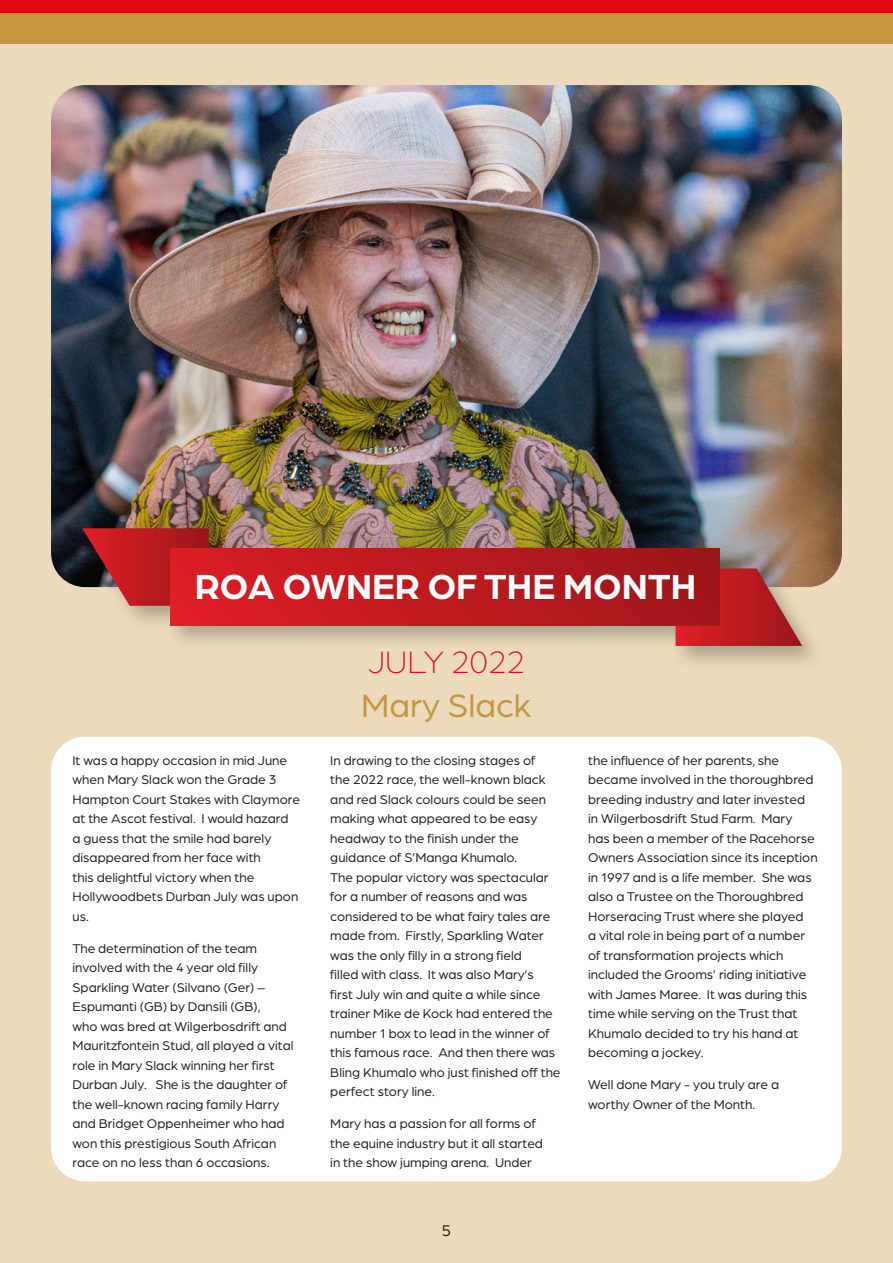
<style>
.page{position:relative;width:893px;height:1263px;background:#fff}
.page>*{position:absolute;margin:0;border:0;box-sizing:border-box;transform-origin:0 0}
.t1{font:700 37.2px "Arboria";color:#fff}
.t2{font:34.5px "Arboria";color:#c6963e}
.t3{font:300 33px "Arboria";color:#e30613}
.t4{font:16.5px "Arboria";color:#231f20}
.t5{font:13.5px/19.5px "Arboria";color:#231f20}
</style>
<div class="page">
<div style="left:0;top:0;width:893px;height:45px;background:#c6963e"></div>
<div style="left:0;top:0;width:893px;height:13px;background:#e30613"></div>
<div style="left:0;top:45px;width:893px;height:1218px;background:#ebdabb"></div>
<img style="left:51px;top:85px;width:791px;height:502px">
<div style="left:79px;top:523px;width:745px;height:147px;background:#231f20;opacity:.3"></div>
<svg style="left:676px;top:568px;width:126px;height:78px;background:#bb3d3b"></svg>
<svg style="left:82px;top:528px;width:127px;height:78px;background:#ab2e2f"></svg>
<div style="left:171px;top:548px;width:549px;height:78px;background:linear-gradient(to right,#dd1d25,#9d171a)"></div>
<div style="left:51px;top:737px;width:791px;height:444px;background:#fff;border-radius:34px"></div>
<p class="t1" style="left:195px;top:561px;width:503px">ROA OWNER OF THE MONTH</p>
<p class="t5" style="left:72px;top:750px;width:229px">It was a happy occasion in mid June when Mary Slack won the Grade 3<br>Hampton Court Stakes with Claymore at the Ascot festival. I would hazard<br>a guess that the smile had barely disappeared from her face with<br>this delightful victory when the<br>Hollywoodbets Durban July was upon us.</p>
<p class="t5" style="left:72px;top:938px;width:223px">The determination of the team involved with the 4 year old filly Sparkling Water (Silvano (Ger) – Espumanti (GB) by Dansili (GB),<br>who was bred at Wilgerbosdrift and Mauritzfontein Stud, all played a vital role in Mary Slack winning her first Durban July. She is the daughter of the well-known racing family Harry and Bridget Oppenheimer who had won this prestigious South African race on no less than 6 occasions.</p>
<p class="t3" style="left:368px;top:641px;width:159px">JULY 2022</p>
<p class="t2" style="left:361px;top:683px;width:172px">Mary Slack</p>
<p class="t5" style="left:330px;top:750px;width:232px">In drawing to the closing stages of<br>the 2022 race, the well-known black and red Slack colours could be seen making what appeared to be easy headway to the finish under the guidance of S’Manga Khumalo.<br>The popular victory was spectacular for a number of reasons and was considered to be what fairy tales are made from. Firstly, Sparkling Water was the only filly in a strong field<br>filled with class. It was also Mary’s<br>first July win and quite a while since trainer Mike de Kock had entered the number 1 box to lead in the winner of this famous race. And then there was Bling Khumalo who just finished off the perfect story line.</p>
<p class="t5" style="left:330px;top:1113px;width:214px">Mary has a passion for all forms of the equine industry but it all started in the show jumping arena. Under</p>
<p class="t4" style="left:442px;top:1219px;width:11px">5</p>
<p class="t5" style="left:588px;top:750px;width:231px">the influence of her parents, she became involved in the thoroughbred breeding industry and later invested in Wilgerbosdrift Stud Farm. Mary<br>has been a member of the Racehorse Owners Association since its inception in 1997 and is a life member. She was also a Trustee on the Thoroughbred Horseracing Trust where she played<br>a vital role in being part of a number of transformation projects which included the Grooms’ riding initiative with James Maree. It was during this time while serving on the Trust that Khumalo decided to try his hand at becoming a jockey.</p>
<p class="t5" style="left:588px;top:1074px;width:192px">Well done Mary - you truly are a worthy Owner of the Month.</p>
</div>
